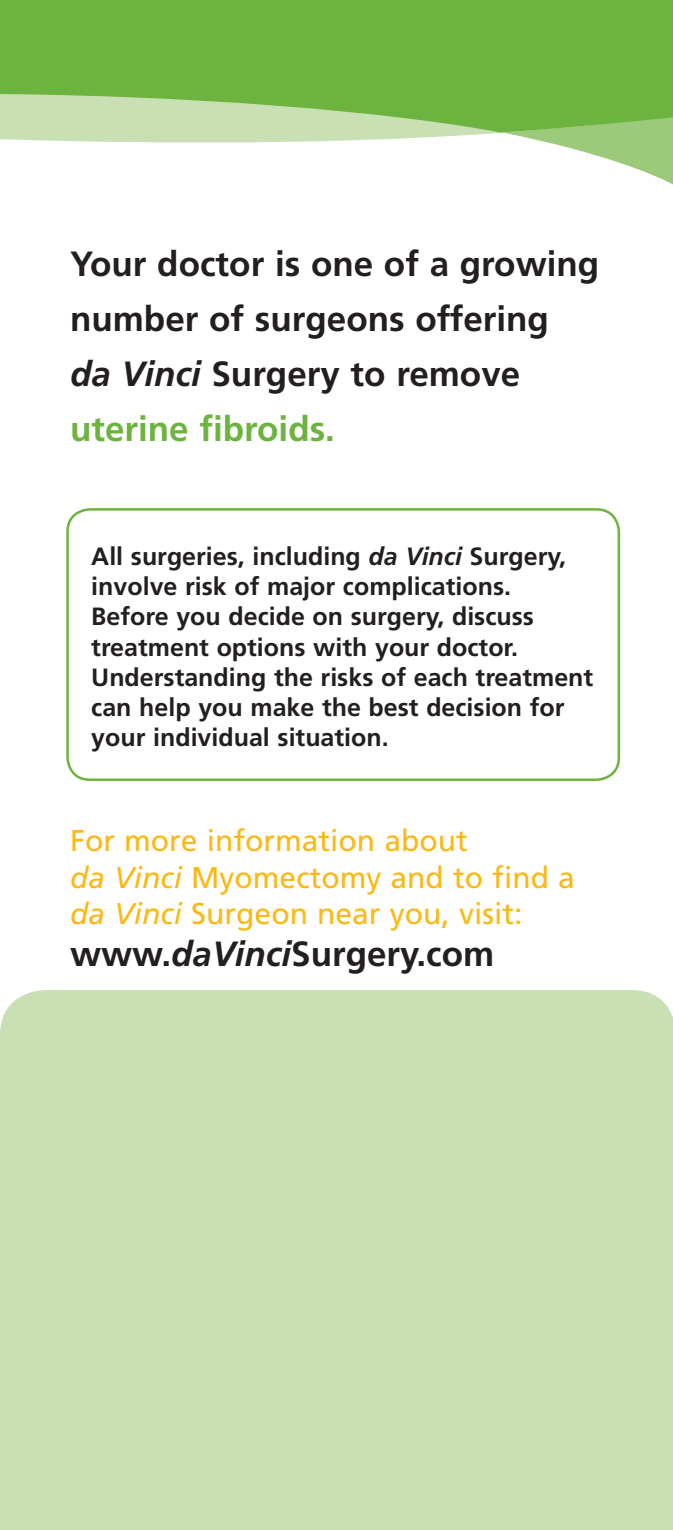
<style>
.page{position:relative;width:673px;height:1530px;background:#fff}
.page>*{position:absolute;margin:0;border:0;box-sizing:border-box;transform-origin:0 0}
.t1{font:700 35px/55px "Frutiger";color:#231f20}
.t2{font:30px/36.2px "Frutiger";color:#fcb814}
.t3{font:700 25px/30.2px "Frutiger";color:#231f20}
.s1{font-style:italic}
.s2{color:#6cb43f}
</style>
<div class="page">
<div style="left:0;top:990px;width:673px;height:540px;background:#c8e0b4"></div>
<svg style="left:0;top:133px;width:673px;height:52px"></svg>
<svg style="left:0;top:0;width:673px;height:133px;background:#7aba51"></svg>
<div style="left:66px;top:508px;width:554px;height:273px;border:2px solid #6cb43f;border-radius:22px"></div>
<h1 class="t1" style="left:70px;top:237px;width:531px">Your doctor is one of a growing number of surgeons offering<br><span class="s1">da Vinci</span> Surgery to remove <span class="s2">uterine fibroids.</span></h1>
<p class="t3" style="left:91px;top:541px;width:503px">All surgeries, including <span class="s1">da Vinci</span> Surgery, involve risk of major complications.<br>Before you decide on surgery, discuss treatment options with your doctor.<br>Understanding the risks of each treatment can help you make the best decision for your individual situation.</p>
<p class="t2" style="left:70px;top:823px;width:506px">For more information about<br><span class="s1">da Vinci</span> Myomectomy and to find a <span class="s1">da Vinci</span> Surgeon near you, visit:</p>
<h1 class="t1" style="left:70px;top:926px;width:426px">www.<span class="s1">daVinci</span>Surgery.com</h1>
</div>
